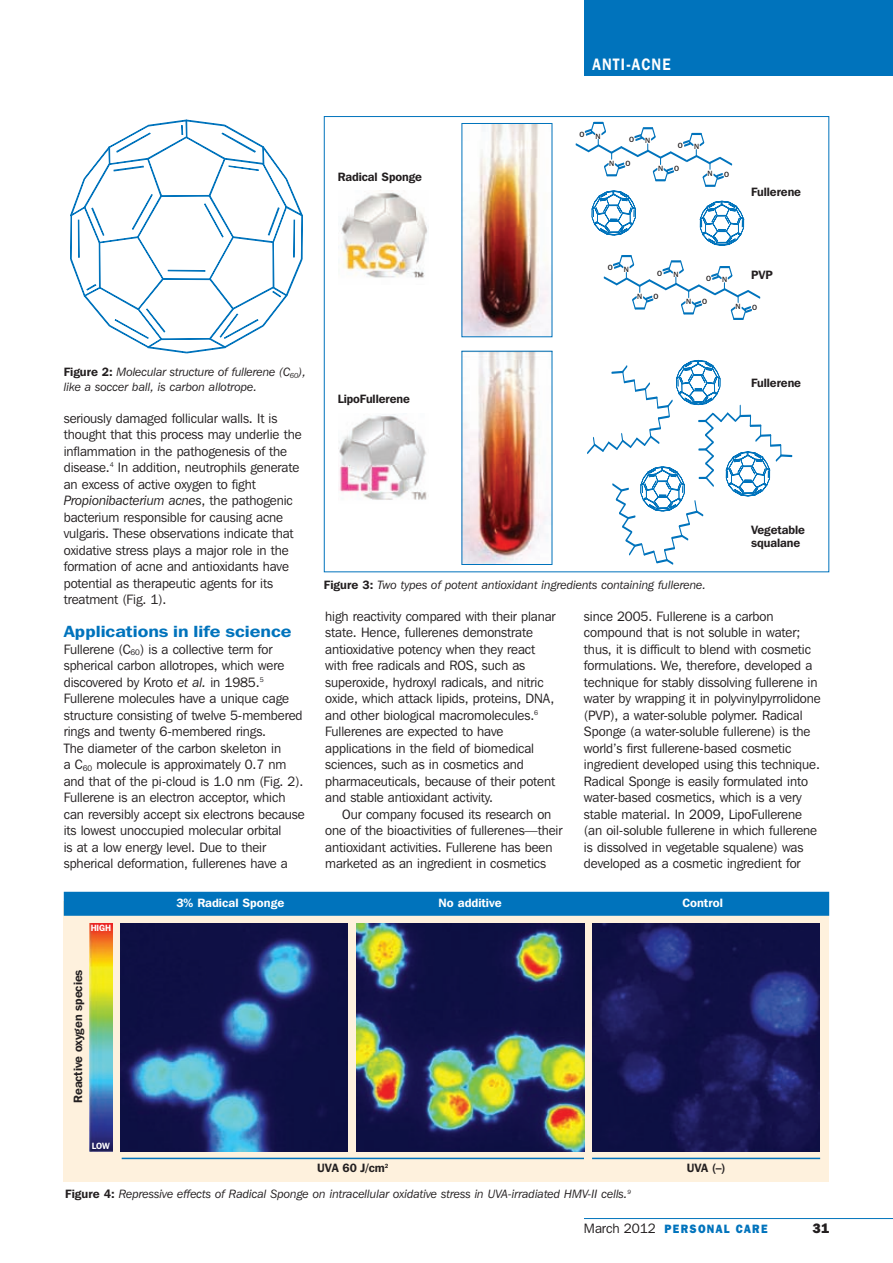
<style>
.page{position:relative;width:893px;height:1263px;background:#fff}
.page>*{position:absolute;margin:0;border:0;box-sizing:border-box;transform-origin:0 0}
.t1{font:600 16.5px "Franklin Gothic IT Cby BT";letter-spacing:.08em;color:#fff;scale:.85 1}
.t2{font:600 16.2px "Franklin Gothic IT Cby BT";color:#0073bc;scale:1.15 1}
.t3{font:13.5px/16.5px "Franklin Gothic IT Cby BT";letter-spacing:-.005em;color:#231f20}
.t4{font:800 13.5px "Franklin Gothic IT Cby BT";color:#231f20}
.t5{font:italic 12px/14.2px "Franklin Gothic IT Cby BT";color:#231f20}
.t6{font:600 12px/13.5px "Franklin Gothic IT Cby BT";letter-spacing:-.005em;color:#231f20}
.t7{font:600 12px "Franklin Gothic IT Cby BT";color:#fff}
.t8{font:800 12px "Franklin Gothic IT Cby BT";letter-spacing:.125em;color:#0073bc;scale:.89 1}
.t9{font:600 9px "Franklin Gothic IT Cby BT";letter-spacing:-.005em;color:#fff}
.t10{font:500 7.5px "Franklin Gothic IT Cby BT";color:#231f20}
.s1{font-weight:600;font-style:normal}
.s2{font-style:italic}
.s3{font-weight:400;font-size:13.5px;color:#231f20}
</style>
<div class="page">
<div style="left:584px;top:0;width:309px;height:76px;background:#0073bc"></div>
<hr style="left:584px;top:1218px;width:309px;height:1px;background:#0073bc">
<svg style="left:70px;top:120px;width:233px;height:233px"></svg>
<svg style="left:603px;top:255px;width:158px;height:65px"></svg>
<svg style="left:575px;top:121px;width:169px;height:125px"></svg>
<svg style="left:587px;top:360px;width:206px;height:204px"></svg>
<img style="left:340px;top:192px;width:88px;height:86px">
<img style="left:338px;top:414px;width:89px;height:86px">
<img style="left:464px;top:125px;width:85px;height:210px">
<img style="left:464px;top:353px;width:86px;height:210px">
<div style="left:64px;top:901px;width:765px;height:281px;background:#fef1dd"></div>
<div style="left:64px;top:892px;width:765px;height:24px;background:#0073bc"></div>
<hr style="left:122px;top:1158px;width:462px;height:1px;background:#0073bc">
<hr style="left:592px;top:1158px;width:228px;height:1px;background:#0073bc">
<img style="left:120px;top:923px;width:228px;height:228px">
<img style="left:357px;top:923px;width:227px;height:228px">
<img style="left:592px;top:923px;width:228px;height:228px">
<img style="left:89px;top:923px;width:23px;height:228px">
<p class="t6" style="left:338px;top:171px;width:86px">Radical Sponge</p>
<p class="t1" style="left:592px;top:59px;width:93px">ANTI-ACNE</p>
<p class="t10" style="left:579px;top:132px;width:7px">O</p>
<p class="t10" style="left:596px;top:133px;width:7px">N</p>
<p class="t10" style="left:609px;top:161px;width:7px">N</p>
<p class="t10" style="left:629px;top:137px;width:7px">O</p>
<p class="t10" style="left:625px;top:161px;width:7px">O</p>
<p class="t10" style="left:645px;top:138px;width:7px">N</p>
<p class="t10" style="left:658px;top:166px;width:7px">N</p>
<p class="t10" style="left:678px;top:143px;width:7px">O</p>
<p class="t10" style="left:674px;top:166px;width:7px">O</p>
<p class="t10" style="left:694px;top:144px;width:7px">N</p>
<p class="t10" style="left:707px;top:171px;width:7px">N</p>
<p class="t10" style="left:724px;top:172px;width:7px">O</p>
<p class="t6" style="left:751px;top:186px;width:51px">Fullerene</p>
<p class="t10" style="left:608px;top:265px;width:7px">O</p>
<p class="t10" style="left:624px;top:266px;width:7px">N</p>
<p class="t10" style="left:637px;top:294px;width:7px">N</p>
<p class="t10" style="left:657px;top:270px;width:7px">O</p>
<p class="t10" style="left:654px;top:294px;width:7px">O</p>
<p class="t10" style="left:673px;top:271px;width:7px">N</p>
<p class="t10" style="left:686px;top:299px;width:7px">N</p>
<p class="t10" style="left:706px;top:276px;width:7px">O</p>
<p class="t10" style="left:702px;top:299px;width:7px">O</p>
<p class="t10" style="left:722px;top:277px;width:7px">N</p>
<p class="t10" style="left:736px;top:304px;width:7px">N</p>
<p class="t6" style="left:751px;top:269px;width:23px">PVP</p>
<p class="t10" style="left:752px;top:305px;width:7px">O</p>
<p class="t5" style="left:64px;top:366px;width:244px"><span class="s1">Figure 2:</span> Molecular structure of fullerene (C<sub>60</sub>), like a soccer ball, is carbon allotrope.</p>
<p class="t3" style="left:64px;top:411px;width:239px">seriously damaged follicular walls. It is thought that this process may underlie the inflammation in the pathogenesis of the disease.<sup>4</sup> In addition, neutrophils generate an excess of active oxygen to fight <span class="s2">Propionibacterium acnes</span>, the pathogenic bacterium responsible for causing acne vulgaris. These observations indicate that oxidative stress plays a major role in the formation of acne and antioxidants have potential as therapeutic agents for its treatment (Fig. 1).</p>
<p class="t2" style="left:64px;top:626px;width:199px">Applications in life science</p>
<p class="t3" style="left:64px;top:642px;width:243px">Fullerene (C<sub>60</sub>) is a collective term for spherical carbon allotropes, which were discovered by Kroto <span class="s2">et al.</span> in 1985.<sup>5<br></sup>Fullerene molecules have a unique cage structure consisting of twelve 5-membered rings and twenty 6-membered rings.<br>The diameter of the carbon skeleton in<br>a C<sub>60</sub> molecule is approximately 0.7 nm and that of the pi-cloud is 1.0 nm (Fig. 2).<br>Fullerene is an electron acceptor, which can reversibly accept six electrons because its lowest unoccupied molecular orbital<br>is at a low energy level. Due to their spherical deformation, fullerenes have a</p>
<p class="t6" style="left:338px;top:393px;width:74px">LipoFullerene</p>
<p class="t6" style="left:751px;top:378px;width:51px">Fullerene</p>
<p class="t5" style="left:324px;top:579px;width:384px"><span class="s1">Figure 3:</span> Two types of potent antioxidant ingredients containing fullerene.</p>
<p class="t6" style="left:751px;top:524px;width:55px">Vegetable squalane</p>
<p class="t3" style="left:325px;top:609px;width:232px">high reactivity compared with their planar state. Hence, fullerenes demonstrate antioxidative potency when they react with free radicals and ROS, such as superoxide, hydroxyl radicals, and nitric oxide, which attack lipids, proteins, DNA, and other biological macromolecules.<sup>6<br></sup>Fullerenes are expected to have applications in the field of biomedical sciences, such as in cosmetics and pharmaceuticals, because of their potent and stable antioxidant activity.</p>
<p class="t3" style="left:325px;top:807px;width:239px;text-indent:17px">Our company focused its research on one of the bioactivities of fullerenes—their antioxidant activities. Fullerene has been marketed as an ingredient in cosmetics</p>
<p class="t3" style="left:584px;top:609px;width:238px">since 2005. Fullerene is a carbon compound that is not soluble in water; thus, it is difficult to blend with cosmetic formulations. We, therefore, developed a technique for stably dissolving fullerene in water by wrapping it in polyvinylpyrrolidone (PVP), a water-soluble polymer. Radical Sponge (a water-soluble fullerene) is the world’s first fullerene-based cosmetic ingredient developed using this technique.<br>Radical Sponge is easily formulated into water-based cosmetics, which is a very stable material. In 2009, LipoFullerene (an oil-soluble fullerene in which fullerene is dissolved in vegetable squalene) was developed as a cosmetic ingredient for</p>
<p class="t9" style="left:91px;top:924px;width:22px">HIGH</p>
<p class="t6" style="left:72px;top:1102px;width:135px;rotate:-90deg">Reactive oxygen species</p>
<p class="t9" style="left:92px;top:1142px;width:20px">LOW</p>
<p class="t7" style="left:176px;top:899px;width:109px">3% Radical Sponge</p>
<p class="t7" style="left:439px;top:899px;width:65px">No additive</p>
<p class="t7" style="left:683px;top:899px;width:42px">Control</p>
<p class="t6" style="left:317px;top:1162px;width:73px">UVA 60 J/cm<sup>2</sup></p>
<p class="t6" style="left:687px;top:1162px;width:40px">UVA (–)</p>
<p class="t5" style="left:65px;top:1188px;width:567px"><span class="s1">Figure 4:</span> Repressive effects of Radical Sponge on intracellular oxidative stress in UVA-irradiated HMV-II cells.<sup>9</sup></p>
<p class="t8" style="left:584px;top:1225px;width:208px"><span class="s3">March 2012</span> PERSONAL CARE</p>
<p class="t4" style="left:813px;top:1224px;width:18px">31</p>
</div>
